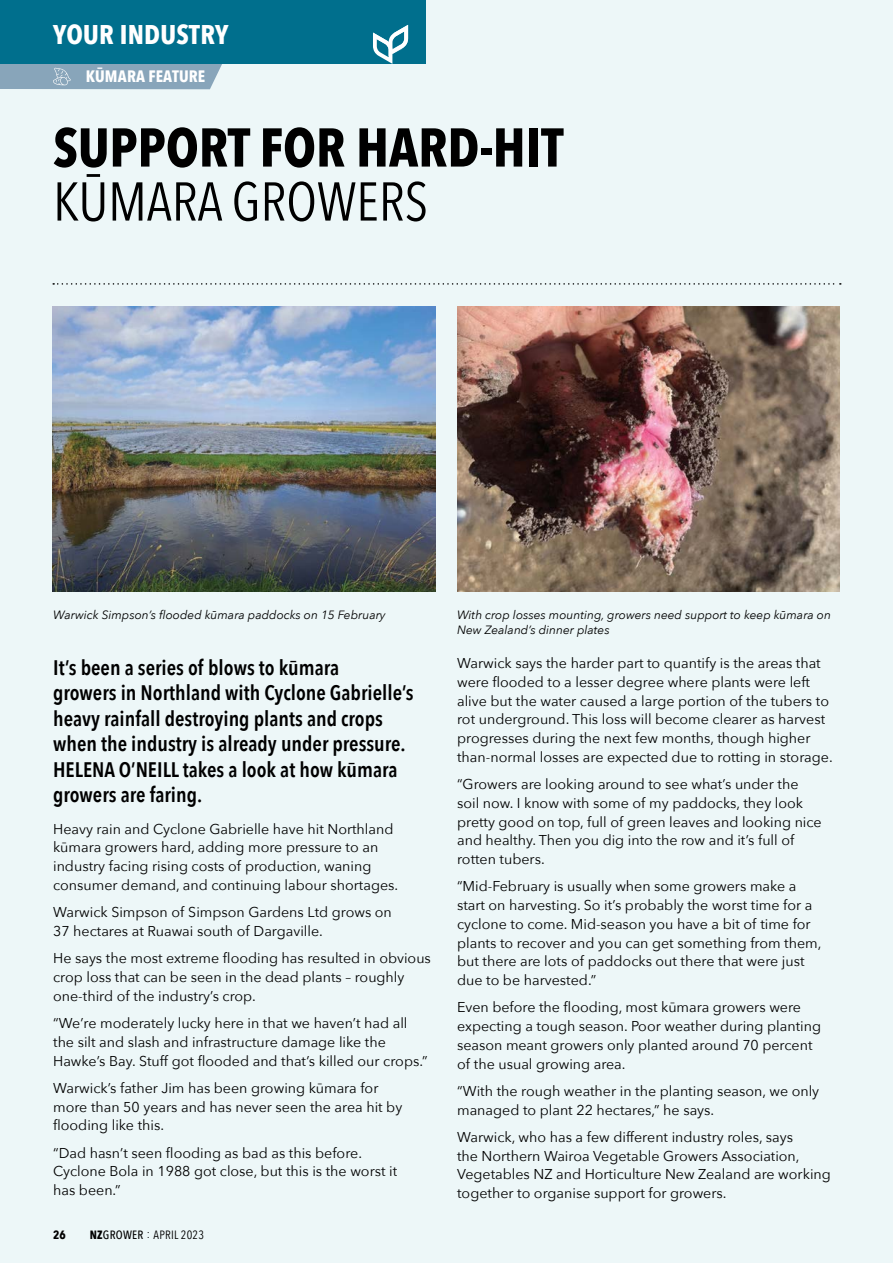
<style>
.page{position:relative;width:893px;height:1263px;background:#edf7f8}
.page>*{position:absolute;margin:0;border:0;box-sizing:border-box;transform-origin:0 0}
.t1{font:700 54px "Avenir Next Condensed";color:#000}
.t2{font:54px "Avenir Next Condensed";color:#000}
.t3{font:700 27px "Avenir Next Condensed";letter-spacing:.01em;color:#fff}
.t4{font:600 21px/25.5px "Avenir Next Condensed";color:#000}
.t5{font:700 16.5px "Avenir Next Condensed";letter-spacing:.01em;color:#fff}
.t6{font:14.25px/18.8px "Avenir Next";color:#000}
.t7{font:italic 12px/15px "Avenir Next";color:#000}
.t8{font:12px "Avenir Next Condensed";letter-spacing:.02em;color:#000}
.t9{font:700 12px "Avenir Next Condensed";color:#000}
.s1{font-weight:700}
.s2{font-weight:500}
</style>
<div class="page">
<div style="left:0;top:0;width:425px;height:64px;background:#006f8d"></div>
<svg style="left:373px;top:25px;width:35px;height:39px"></svg>
<img style="left:53px;top:307px;width:383px;height:285px">
<img style="left:457px;top:307px;width:383px;height:285px">
<div style="left:0;top:64px;width:222px;height:25px;background:#88a5ba"></div>
<svg style="left:53px;top:283px;width:788px;height:2px"></svg>
<h2 class="t3" style="left:53px;top:18px;width:177px">YOUR INDUSTRY</h2>
<p class="t5" style="left:86px;top:66px;width:121px">KŪMARA FEATURE</p>
<h1 class="t1" style="left:53px;top:115px;width:512px">SUPPORT FOR HARD-HIT</h1>
<h1 class="t2" style="left:53px;top:155px;width:376px">KŪMARA GROWERS</h1>
<p class="t7" style="left:53px;top:607px;width:334px">Warwick Simpson’s flooded kūmara paddocks on 15 February</p>
<p class="t7" style="left:457px;top:607px;width:375px">With crop losses mounting, growers need support to keep kūmara on<br>New Zealand’s dinner plates</p>
<h3 class="t4" style="left:53px;top:654px;width:362px">It’s been a series of blows to kūmara<br>growers in Northland with Cyclone Gabrielle’s heavy rainfall destroying plants and crops when the industry is already under pressure.<br>HELENA O’NEILL takes a look at how kūmara growers are faring.</h3>
<p class="t6" style="left:53px;top:819px;width:347px">Heavy rain and Cyclone Gabrielle have hit Northland kūmara growers hard, adding more pressure to an industry facing rising costs of production, waning consumer demand, and continuing labour shortages.</p>
<p class="t6" style="left:53px;top:902px;width:340px">Warwick Simpson of Simpson Gardens Ltd grows on<br>37 hectares at Ruawai south of Dargaville.</p>
<p class="t6" style="left:53px;top:948px;width:379px">He says the most extreme flooding has resulted in obvious crop loss that can be seen in the dead plants – roughly one-third of the industry’s crop.</p>
<p class="t6" style="left:53px;top:1013px;width:376px">“We’re moderately lucky here in that we haven’t had all the silt and slash and infrastructure damage like the<br>Hawke’s Bay. Stuff got flooded and that’s killed our crops.”</p>
<p class="t6" style="left:53px;top:1078px;width:351px">Warwick’s father Jim has been growing kūmara for more than 50 years and has never seen the area hit by flooding like this.</p>
<p class="t6" style="left:53px;top:1143px;width:346px">“Dad hasn’t seen flooding as bad as this before.<br>Cyclone Bola in 1988 got close, but this is the worst it has been.”</p>
<p class="t9" style="left:53px;top:1228px;width:14px">26</p>
<p class="t8" style="left:90px;top:1225px;width:116px"><span class="s1">NZ</span><span class="s2">GROWER</span> : APRIL 2023</p>
<p class="t6" style="left:457px;top:653px;width:377px">Warwick says the harder part to quantify is the areas that were flooded to a lesser degree where plants were left alive but the water caused a large portion of the tubers to rot underground. This loss will become clearer as harvest progresses during the next few months, though higher than-normal losses are expected due to rotting in storage.</p>
<p class="t6" style="left:457px;top:774px;width:366px">“Growers are looking around to see what’s under the soil now. I know with some of my paddocks, they look pretty good on top, full of green leaves and looking nice and healthy. Then you dig into the row and it’s full of rotten tubers.</p>
<p class="t6" style="left:457px;top:876px;width:366px">“Mid-February is usually when some growers make a start on harvesting. So it’s probably the worst time for a cyclone to come. Mid-season you have a bit of time for plants to recover and you can get something from them, but there are lots of paddocks out there that were just due to be harvested.”</p>
<p class="t6" style="left:457px;top:997px;width:365px">Even before the flooding, most kūmara growers were expecting a tough season. Poor weather during planting season meant growers only planted around 70 percent of the usual growing area.</p>
<p class="t6" style="left:457px;top:1081px;width:364px">“With the rough weather in the planting season, we only managed to plant 22 hectares,” he says.</p>
<p class="t6" style="left:457px;top:1127px;width:375px">Warwick, who has a few different industry roles, says<br>the Northern Wairoa Vegetable Growers Association, Vegetables NZ and Horticulture New Zealand are working together to organise support for growers.</p>
</div>
